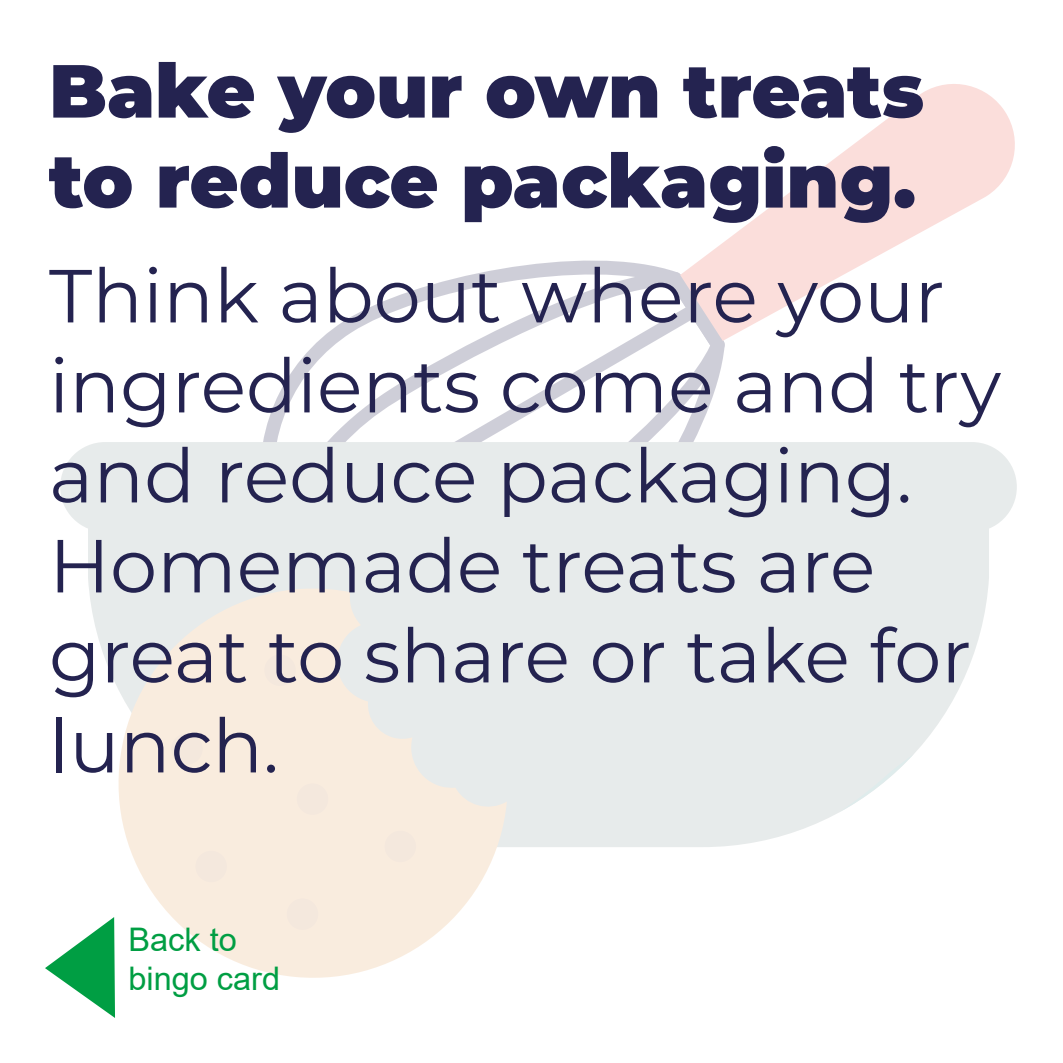
<style>
.page{position:relative;width:1063px;height:1063px;background:#fff}
.page>*{position:absolute;margin:0;border:0;box-sizing:border-box;transform-origin:0 0}
.t1{font:75px/90px "Montserrat";color:#242350}
.t2{font:900 75px/90px "Montserrat";color:#242350}
.t3{font:32.5px/39px "Arial";color:#009e43}
</style>
<div class="page">
<svg style="left:88px;top:529px;width:901px;height:318px;background:#e9eded"></svg>
<svg style="left:839px;top:754px;width:75px;height:58px"></svg>
<svg style="left:263px;top:260px;width:406px;height:182px"></svg>
<svg style="left:285px;top:270px;width:440px;height:172px"></svg>
<svg style="left:680px;top:84px;width:335px;height:257px"></svg>
<div style="left:60px;top:442px;width:957px;height:90px;background:#e7ebeb;border-radius:45px"></div>
<svg style="left:109px;top:579px;width:398px;height:399px;background:#f4eee5"></svg>
<div style="left:264px;top:654px;width:32px;height:32px;background:#f4e8dd;border-radius:50%"></div>
<div style="left:171px;top:733px;width:32px;height:32px;background:#f4e8dd;border-radius:50%"></div>
<div style="left:297px;top:783px;width:31px;height:32px;background:#f4e8dd;border-radius:50%"></div>
<div style="left:195px;top:851px;width:32px;height:31px;background:#f4e8dd;border-radius:50%"></div>
<div style="left:287px;top:898px;width:31px;height:32px;background:#f4e8dd;border-radius:50%"></div>
<div style="left:385px;top:831px;width:31px;height:31px;background:#f4e8dd;border-radius:50%"></div>
<svg style="left:45px;top:917px;width:70px;height:101px"></svg>
<p class="t2" style="left:49px;top:41px;width:877px">Bake your own treats to reduce packaging.</p>
<p class="t1" style="left:49px;top:248px;width:954px">Think about where your ingredients come and try and reduce packaging.<br>Homemade treats are great to share or take for lunch.</p>
<p class="t3" style="left:128px;top:919px;width:153px">Back to bingo card</p>
</div>
